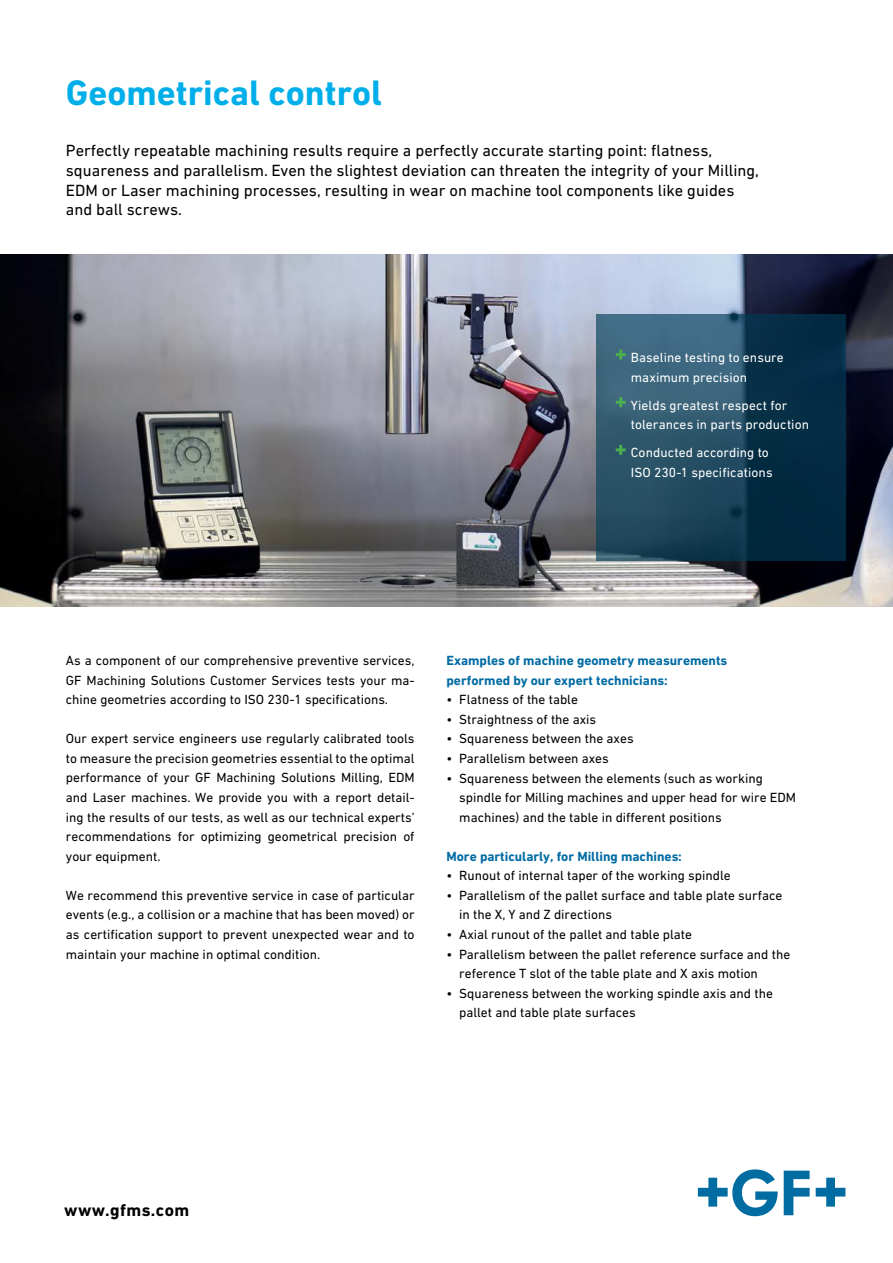
<style>
.page{position:relative;width:893px;height:1263px;background:#fff}
.page>*{position:absolute;margin:0;border:0;box-sizing:border-box;transform-origin:0 0}
.t1{font:700 36px "DIN Next W1 G";color:#00afe9}
.t2{font:700 17.55px "DIN Next W1 G";letter-spacing:.025em;color:#000}
.t3{font:16.5px/19.5px "DIN Next W1 G";color:#000}
.t4{font:13.5px/19.5px "DIN Next W1 G";color:#000}
.t5{font:13.5px/19.5px "DIN Next W1 G";letter-spacing:.005em;color:#fff}
.t6{font:700 13.5px/19.5px "DIN Next W1 G";color:#006ba4}
</style>
<div class="page">
<svg style="left:698px;top:1169px;width:80px;height:47px"></svg>
<svg style="left:784px;top:1170px;width:26px;height:45px"></svg>
<svg style="left:816px;top:1178px;width:29px;height:28px"></svg>
<img style="left:0;top:254px;width:893px;height:352px">
<svg style="left:597px;top:315px;width:249px;height:246px;background:#1c455b"></svg>
<svg style="left:616px;top:350px;width:10px;height:10px"></svg>
<svg style="left:616px;top:397px;width:10px;height:10px"></svg>
<svg style="left:616px;top:445px;width:10px;height:10px"></svg>
<h1 class="t1" style="left:66px;top:72px;width:318px">Geometrical control</h1>
<p class="t3" style="left:66px;top:141px;width:695px">Perfectly repeatable machining results require a perfectly accurate starting point: flatness, squareness and parallelism. Even the slightest deviation can threaten the integrity of your Milling, EDM or Laser machining processes, resulting in wear on machine tool components like guides and ball screws.</p>
<p class="t5" style="left:631px;top:348px;width:155px">Baseline testing to ensure maximum precision</p>
<p class="t5" style="left:631px;top:395px;width:180px">Yields greatest respect for tolerances in parts production</p>
<p class="t5" style="left:631px;top:443px;width:143px">Conducted according to<br>ISO 230-1 specifications</p>
<p class="t4" style="left:66px;top:651px;width:350px;text-align:justify">As a component of our comprehensive preventive services, GF Machining Solutions Customer Services tests your ma&shy;chine geometries according to ISO 230-1 specifications.</p>
<p class="t4" style="left:66px;top:729px;width:350px;text-align:justify">Our expert service engineers use regularly calibrated tools to measure the precision geometries essential to the optimal performance of your GF Machining Solutions Milling, EDM and Laser machines. We provide you with a report detail&shy;ing the results of our tests, as well as our technical experts’ recommendations for optimizing geometrical precision of your equipment.</p>
<p class="t4" style="left:66px;top:885px;width:350px;text-align:justify">We recommend this preventive service in case of particular events (e.g., a collision or a machine that has been moved) or as certification support to prevent unexpected wear and to maintain your machine in optimal condition.</p>
<p class="t6" style="left:446px;top:651px;width:282px">Examples of machine geometry measurements performed by our expert technicians:</p>
<p class="t4" style="left:446px;top:690px;width:133px">• Flatness of the table</p>
<p class="t4" style="left:446px;top:709px;width:151px">• Straightness of the axis</p>
<p class="t4" style="left:446px;top:729px;width:189px">• Squareness between the axes</p>
<p class="t4" style="left:446px;top:748px;width:164px">• Parallelism between axes</p>
<p class="t4" style="left:459px;top:768px;width:338px;text-indent:-13px">• Squareness between the elements (such as working spindle for Milling machines and upper head for wire EDM machines) and the table in different positions</p>
<p class="t6" style="left:446px;top:846px;width:237px">More particularly, for Milling machines:</p>
<p class="t4" style="left:446px;top:866px;width:286px">• Runout of internal taper of the working spindle</p>
<p class="t4" style="left:459px;top:885px;width:325px;text-indent:-13px">• Parallelism of the pallet surface and table plate surface in the X, Y and Z directions</p>
<p class="t4" style="left:446px;top:924px;width:247px">• Axial runout of the pallet and table plate</p>
<p class="t4" style="left:459px;top:944px;width:333px;text-indent:-13px">• Parallelism between the pallet reference surface and the reference T slot of the table plate and X axis motion</p>
<p class="t4" style="left:459px;top:983px;width:315px;text-indent:-13px">• Squareness between the working spindle axis and the pallet and table plate surfaces</p>
<p class="t2" style="left:64px;top:1200px;width:127px">www.gfms.com</p>
</div>
